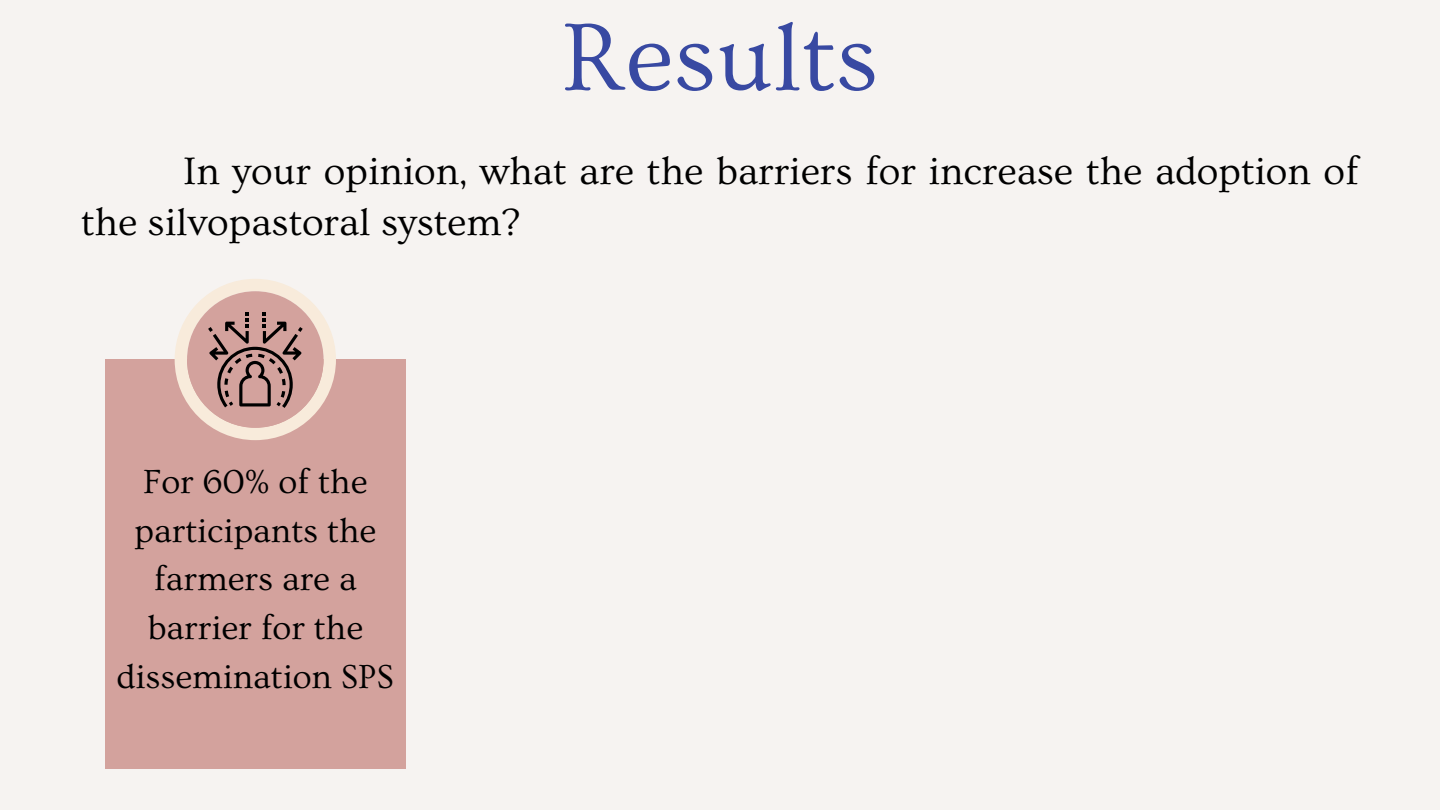
<style>
.page{position:relative;width:1440px;height:810px;background:#f6f3f1}
.page>*{position:absolute;margin:0;border:0;box-sizing:border-box;transform-origin:0 0}
.t1{font:100px "Ovo";color:#3849a2}
.t2{font:40px/51.8px "Ovo";color:#000}
.t3{font:35px/48.8px "Ovo";color:#000;text-align:center}
</style>
<div class="page">
<div style="left:105px;top:359px;width:301px;height:410px;background:#d3a29d"></div>
<svg style="left:175px;top:279px;width:161px;height:161px"></svg>
<p class="t1" style="left:562px;top:3px;width:318px">Results</p>
<p class="t2" style="left:81px;top:146px;width:1279px;text-indent:102px">In your opinion, what are the barriers for increase the adoption of the silvopastoral system?</p>
<p class="t3" style="left:117px;top:458px;width:279px">For 60% of the participants the farmers are a barrier for the dissemination SPS</p>
</div>
